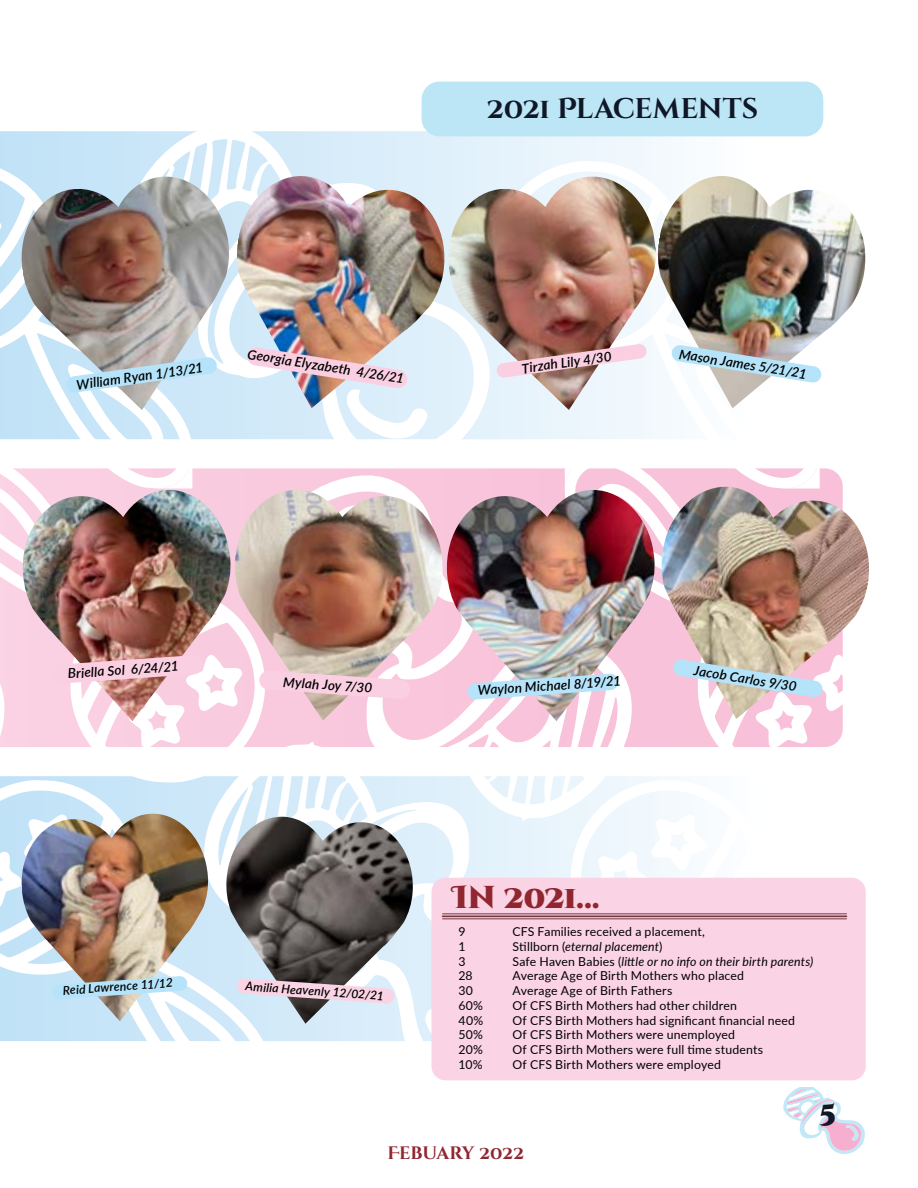
<style>
.page{position:relative;width:918px;height:1188px;background:#fff}
.page>*{position:absolute;margin:0;border:0;box-sizing:border-box;transform-origin:0 0}
.t1{font:900 31.65px "Cinzel Decorative";letter-spacing:-.03em;color:#8f2630}
.t2{font:700 28.5px "Cinzel Decorative";letter-spacing:-.015em;color:#101727}
.t3{font:900 28.5px "Cinzel Decorative";color:#101727}
.t4{font:700 18px "Cinzel Decorative";letter-spacing:-.005em;color:#8f2630}
.t5{font:italic 600 13.5px "Lato";color:#000}
.t6{font:12.3px "Lato";letter-spacing:.015em;color:#000}
.t7{font:italic 12.3px "Lato";letter-spacing:.015em;color:#000}
.t8{font:italic 600 12.15px "Lato";color:#000}
.s1{font-style:normal}
</style>
<div class="page">
<img style="left:0;top:81px;width:869px;height:1073px">
<h2 class="t2" style="left:487px;top:91px;width:273px">2021 PLACEMENTS</h2>
<p class="t5" style="left:75px;top:375px;width:129px;rotate:-8deg">William Ryan 1/13/21</p>
<p class="t5" style="left:249px;top:344px;width:160px;rotate:9deg">Georgia Elyzabeth 4/26/21</p>
<p class="t5" style="left:520px;top:359px;width:92px;rotate:-8deg">Tirzah Lily 4/30</p>
<p class="t5" style="left:681px;top:344px;width:131px;rotate:9deg">Mason James 5/21/21</p>
<p class="t5" style="left:67px;top:664px;width:113px;rotate:-4deg">Briella Sol 6/24/21</p>
<p class="t5" style="left:284px;top:672px;width:91px;rotate:4deg">Mylah Joy 7/30</p>
<p class="t5" style="left:477px;top:681px;width:145px;rotate:-4deg">Waylon Michael 8/19/21</p>
<p class="t5" style="left:696px;top:661px;width:105px;rotate:9deg">Jacob Carlos 9/30</p>
<p class="t8" style="left:62px;top:981px;width:112px;rotate:-4deg">Reid Lawrence 11/12</p>
<p class="t8" style="left:246px;top:977px;width:140px;rotate:4deg">Amilia Heavenly 12/02/21</p>
<h1 class="t1" style="left:452px;top:877px;width:149px">In 2021...</h1>
<p class="t6" style="left:458px;top:923px;width:9px">9</p>
<p class="t6" style="left:512px;top:923px;width:194px">CFS Families received a placement,</p>
<p class="t6" style="left:458px;top:938px;width:9px">1</p>
<p class="t7" style="left:512px;top:938px;width:151px"><span class="s1">Stillborn (</span>eternal placement<span class="s1">)</span></p>
<p class="t6" style="left:458px;top:952px;width:9px">3</p>
<p class="t7" style="left:512px;top:952px;width:302px"><span class="s1">Safe Haven Babies (</span>little or no info on their birth parents)</p>
<p class="t6" style="left:458px;top:967px;width:16px">28</p>
<p class="t6" style="left:512px;top:967px;width:233px">Average Age of Birth Mothers who placed</p>
<p class="t6" style="left:458px;top:982px;width:16px">30</p>
<p class="t6" style="left:512px;top:982px;width:161px">Average Age of Birth Fathers</p>
<p class="t6" style="left:458px;top:997px;width:26px">60%</p>
<p class="t6" style="left:512px;top:997px;width:226px">Of CFS Birth Mothers had other children</p>
<p class="t6" style="left:458px;top:1011px;width:26px">40%</p>
<p class="t6" style="left:512px;top:1011px;width:284px">Of CFS Birth Mothers had significant financial need</p>
<p class="t6" style="left:458px;top:1026px;width:26px">50%</p>
<p class="t6" style="left:512px;top:1026px;width:224px">Of CFS Birth Mothers were unemployed</p>
<p class="t6" style="left:458px;top:1041px;width:26px">20%</p>
<p class="t6" style="left:512px;top:1041px;width:252px">Of CFS Birth Mothers were full time students</p>
<p class="t6" style="left:458px;top:1056px;width:26px">10%</p>
<p class="t6" style="left:512px;top:1056px;width:210px">Of CFS Birth Mothers were employed</p>
<h2 class="t3" style="left:819px;top:1093px;width:18px">5</h2>
<h3 class="t4" style="left:387px;top:1142px;width:138px">FEBUARY 2022</h3>
</div>
